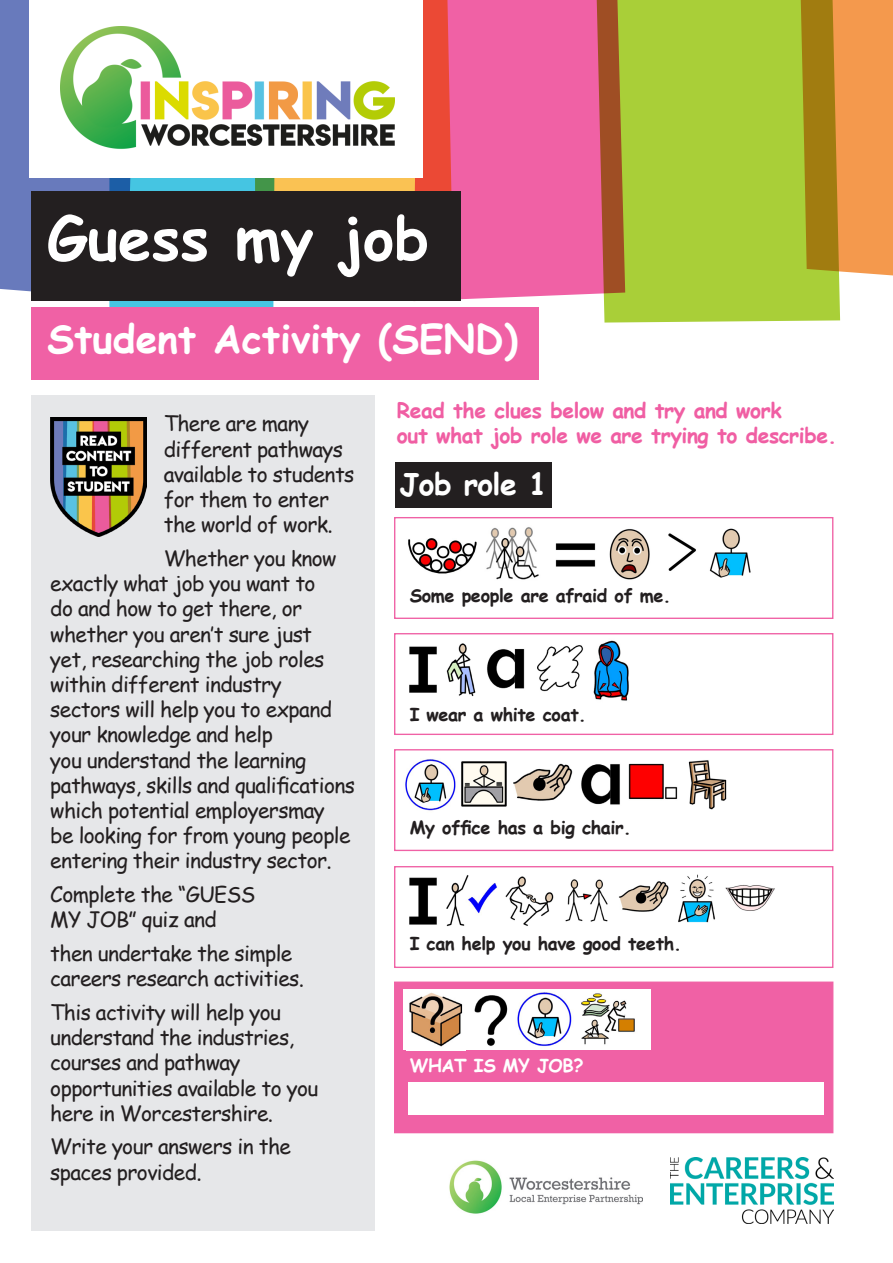
<style>
.page{position:relative;width:893px;height:1263px;background:#fff}
.page>*{position:absolute;margin:0;border:0;box-sizing:border-box;transform-origin:0 0}
.t1{font:700 59.25px "Comic Sans MS";color:#fff}
.t2{font:700 39px "Comic Sans MS";color:#fff}
.t3{font:700 30px "Comic Sans MS";letter-spacing:-.02em;color:#fff}
.BODY{font:21px/25.2px "Comic Sans MS";letter-spacing:-.03em;color:#231f20}
.BODY-2{font:700 21px/25.2px "Comic Sans MS";letter-spacing:-.02em;color:#f05ea3}
.BODY-3{font:700 18px "Comic Sans MS";letter-spacing:-.02em;color:#231f20}
.BODY-4{font:700 18px "Comic Sans MS";letter-spacing:-.02em;color:#fff}
</style>
<div class="page">
<div style="left:394px;top:517px;width:439px;height:102px;border:1px solid #f061a5"></div>
<div style="left:394px;top:633px;width:439px;height:102px;border:1px solid #f061a5"></div>
<div style="left:394px;top:749px;width:439px;height:102px;border:1px solid #f061a5"></div>
<div style="left:394px;top:866px;width:439px;height:102px;border:1px solid #f061a5"></div>
<div style="left:394px;top:981px;width:439px;height:152px;background:#f061a5;border:1px solid #f061a5"></div>
<div style="left:31px;top:395px;width:343px;height:836px;background:#e6e7e9"></div>
<div style="left:0;top:0;width:109px;height:292px;background:#687abc"></div>
<svg style="left:109px;top:178px;width:165px;height:129px;background:#41bbdc"></svg>
<svg style="left:253px;top:178px;width:160px;height:13px;background:#e1bc53"></svg>
<svg style="left:413px;top:0;width:166px;height:300px;background:#ef5f97"></svg>
<svg style="left:579px;top:0;width:261px;height:323px;background:#b0b943"></svg>
<svg style="left:780px;top:0;width:113px;height:284px;background:#cc9f3b"></svg>
<div style="left:31px;top:191px;width:430px;height:110px;background:#231f20"></div>
<div style="left:31px;top:307px;width:507px;height:72px;background:#f061a5"></div>
<div style="left:30px;top:0;width:393px;height:178px;background:#fff"></div>
<svg style="left:50px;top:417px;width:97px;height:1px"></svg>
<img style="left:50px;top:418px;width:97px;height:119px">
<img style="left:408px;top:527px;width:131px;height:53px">
<img style="left:409px;top:643px;width:67px;height:54px">
<img style="left:409px;top:877px;width:28px;height:48px">
<div style="left:403px;top:990px;width:248px;height:60px;background:#fff"></div>
<img style="left:409px;top:992px;width:163px;height:55px">
<img style="left:405px;top:759px;width:51px;height:52px">
<img style="left:461px;top:761px;width:46px;height:46px">
<img style="left:446px;top:875px;width:51px;height:52px">
<img style="left:609px;top:529px;width:41px;height:51px">
<img style="left:538px;top:645px;width:45px;height:47px">
<img style="left:581px;top:764px;width:39px;height:41px">
<img style="left:565px;top:879px;width:43px;height:43px">
<img style="left:581px;top:993px;width:54px;height:52px">
<img style="left:668px;top:533px;width:28px;height:38px">
<img style="left:593px;top:640px;width:36px;height:61px">
<img style="left:628px;top:763px;width:50px;height:37px">
<img style="left:619px;top:881px;width:50px;height:31px">
<img style="left:688px;top:760px;width:39px;height:50px">
<img style="left:678px;top:874px;width:38px;height:49px">
<img style="left:725px;top:885px;width:50px;height:26px">
<img style="left:709px;top:528px;width:42px;height:50px">
<img style="left:555px;top:543px;width:41px;height:24px">
<img style="left:487px;top:649px;width:38px;height:40px">
<img style="left:513px;top:763px;width:60px;height:38px">
<img style="left:505px;top:876px;width:49px;height:50px">
<div style="left:395px;top:462px;width:157px;height:45px;background:#231f20"></div>
<img style="left:670px;top:1157px;width:163px;height:67px">
<img style="left:449px;top:1160px;width:193px;height:54px">
<img style="left:60px;top:27px;width:335px;height:122px">
<div style="left:408px;top:1082px;width:415px;height:32px;background:#fff"></div>
<h1 class="t1" style="left:47px;top:195px;width:384px">Guess my job</h1>
<h2 class="t2" style="left:47px;top:310px;width:472px">Student Activity (SEND)</h2>
<p class="BODY" style="left:164px;top:410px;width:192px">There are many different pathways available to students for them to enter the world of work.</p>
<p class="BODY" style="left:50px;top:545px;width:306px;text-indent:113px">Whether you know exactly what job you want to<br>do and how to get there, or whether you aren’t sure just<br>yet, researching the job roles within different industry sectors will help you to expand your knowledge and help<br>you understand the learning pathways, skills and qualifications which potential employersmay<br>be looking for from young people entering their industry sector.</p>
<p class="BODY" style="left:50px;top:881px;width:206px">Complete the “GUESS<br>MY JOB” quiz and</p>
<p class="BODY" style="left:50px;top:940px;width:255px">then undertake the simple careers research activities.</p>
<p class="BODY" style="left:50px;top:999px;width:270px">This activity will help you understand the industries, courses and pathway opportunities available to you here in Worcestershire.</p>
<p class="BODY" style="left:50px;top:1133px;width:242px">Write your answers in the spaces provided.</p>
<p class="BODY-2" style="left:397px;top:397px;width:441px">Read the clues below and try and work<br>out what job role we are trying to describe.</p>
<h3 class="t3" style="left:399px;top:462px;width:149px">Job role 1</h3>
<p class="BODY-3" style="left:410px;top:582px;width:263px">Some people are afraid of me.</p>
<p class="BODY-3" style="left:410px;top:701px;width:178px">I wear a white coat.</p>
<p class="BODY-3" style="left:410px;top:814px;width:223px">My office has a big chair.</p>
<p class="BODY-3" style="left:410px;top:930px;width:273px">I can help you have good teeth.</p>
<p class="BODY-4" style="left:410px;top:1052px;width:176px">WHAT IS MY JOB?</p>
</div>
